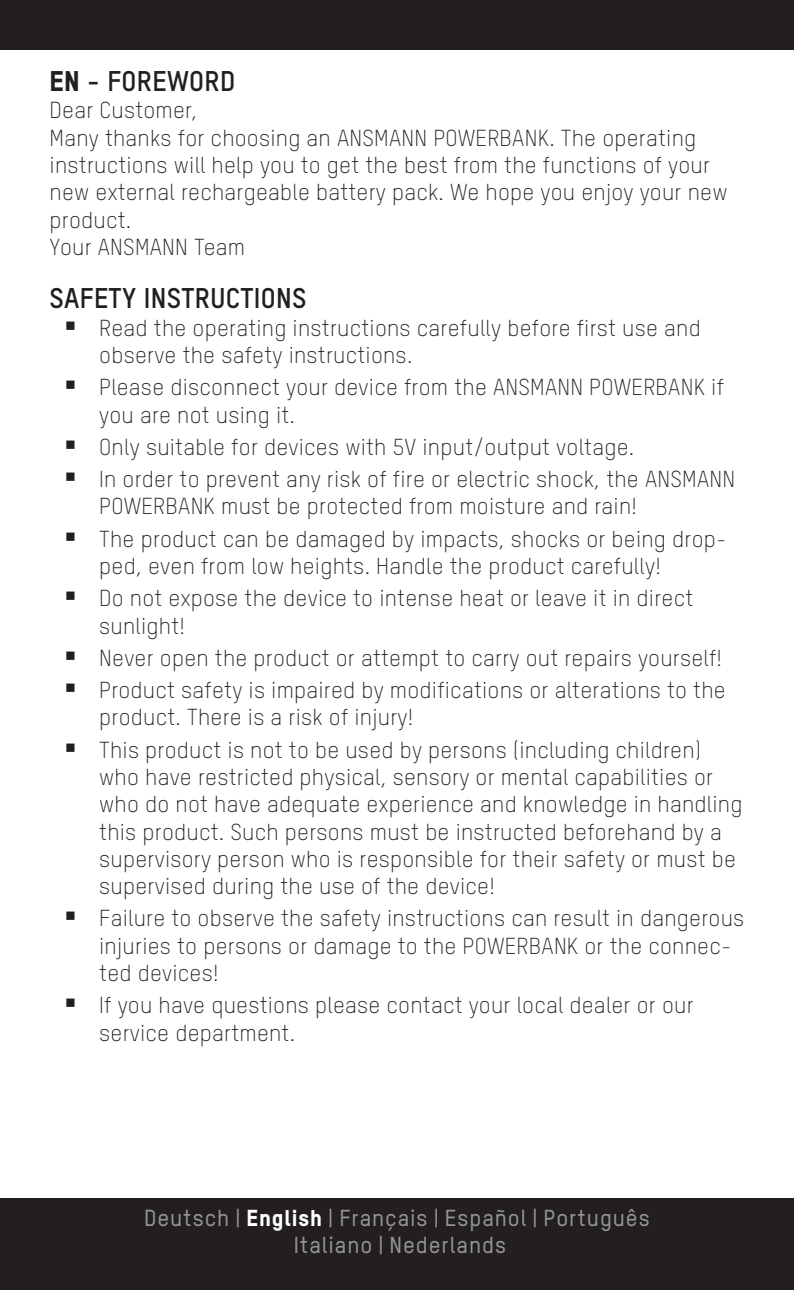
<style>
.page{position:relative;width:794px;height:1290px;background:#fff}
.page>*{position:absolute;margin:0;border:0;box-sizing:border-box;transform-origin:0 0}
.t1{font:700 28px "TSTARPRO";letter-spacing:.01em;color:#231f20}
.t2{font:300 22.75px/27.3px "TSTARPRO";letter-spacing:.01em;color:#231f20}
.t3{font:500 22.75px/27.3px "TSTARPRO";letter-spacing:.04em;color:#939598;text-align:center}
.s1{font-weight:800}
.s2{font-weight:800;color:#fff}
</style>
<div class="page">
<div style="left:0;top:0;width:794px;height:50px;background:#231f20"></div>
<div style="left:0;top:1198px;width:794px;height:92px;background:#231f20"></div>
<p class="t1" style="left:50px;top:62px;width:187px"><span class="s1">EN</span> - FOREWORD</p>
<p class="t2" style="left:50px;top:96px;width:679px">Dear Customer,<br>Many thanks for choosing an ANSMANN POWERBANK. The operating instructions will help you to get the best from the functions of your new external rechargeable battery pack. We hope you enjoy your new product.<br>Your ANSMANN Team</p>
<p class="t1" style="left:50px;top:279px;width:258px">SAFETY INSTRUCTIONS</p>
<p class="t2" style="left:99px;top:313px;width:603px">Read the operating instructions carefully before first use and observe the safety instructions.</p>
<p class="t2" style="left:99px;top:373px;width:626px">Please disconnect your device from the ANSMANN POWERBANK if you are not using it.</p>
<p class="t2" style="left:99px;top:430px;width:637px;line-height:32.2px">Only suitable for devices with 5V input/output voltage.<br>In order to prevent any risk of fire or electric shock, the ANSMANN</p>
<p class="t2" style="left:99px;top:489px;width:628px;line-height:32.2px">POWERBANK must be protected from moisture and rain!<br>The product can be damaged by impacts, shocks or being drop-</p>
<p class="t2" style="left:99px;top:549px;width:595px;line-height:32.2px">ped, even from low heights. Handle the product carefully!<br>Do not expose the device to intense heat or leave it in direct</p>
<p class="t2" style="left:99px;top:609px;width:628px;line-height:32.2px">sunlight!<br>Never open the product or attempt to carry out repairs yourself!<br>Product safety is impaired by modifications or alterations to the</p>
<p class="t2" style="left:99px;top:700px;width:603px;line-height:32.2px">product. There is a risk of injury!<br>This product is not to be used by persons (including children)</p>
<p class="t2" style="left:99px;top:762px;width:644px">who have restricted physical, sensory or mental capabilities or who do not have adequate experience and knowledge in handling this product. Such persons must be instructed beforehand by a supervisory person who is responsible for their safety or must be supervised during the use of the device!</p>
<p class="t2" style="left:99px;top:904px;width:646px">Failure to observe the safety instructions can result in dangerous injuries to persons or damage to the POWERBANK or the connec&shy;ted devices!</p>
<p class="t2" style="left:99px;top:991px;width:596px">If you have questions please contact your local dealer or our service department.</p>
<p class="t3" style="left:144px;top:1203px;width:507px">Deutsch | <span class="s2">English</span> | Français | Español | Português<br>Italiano | Nederlands</p>
</div>
